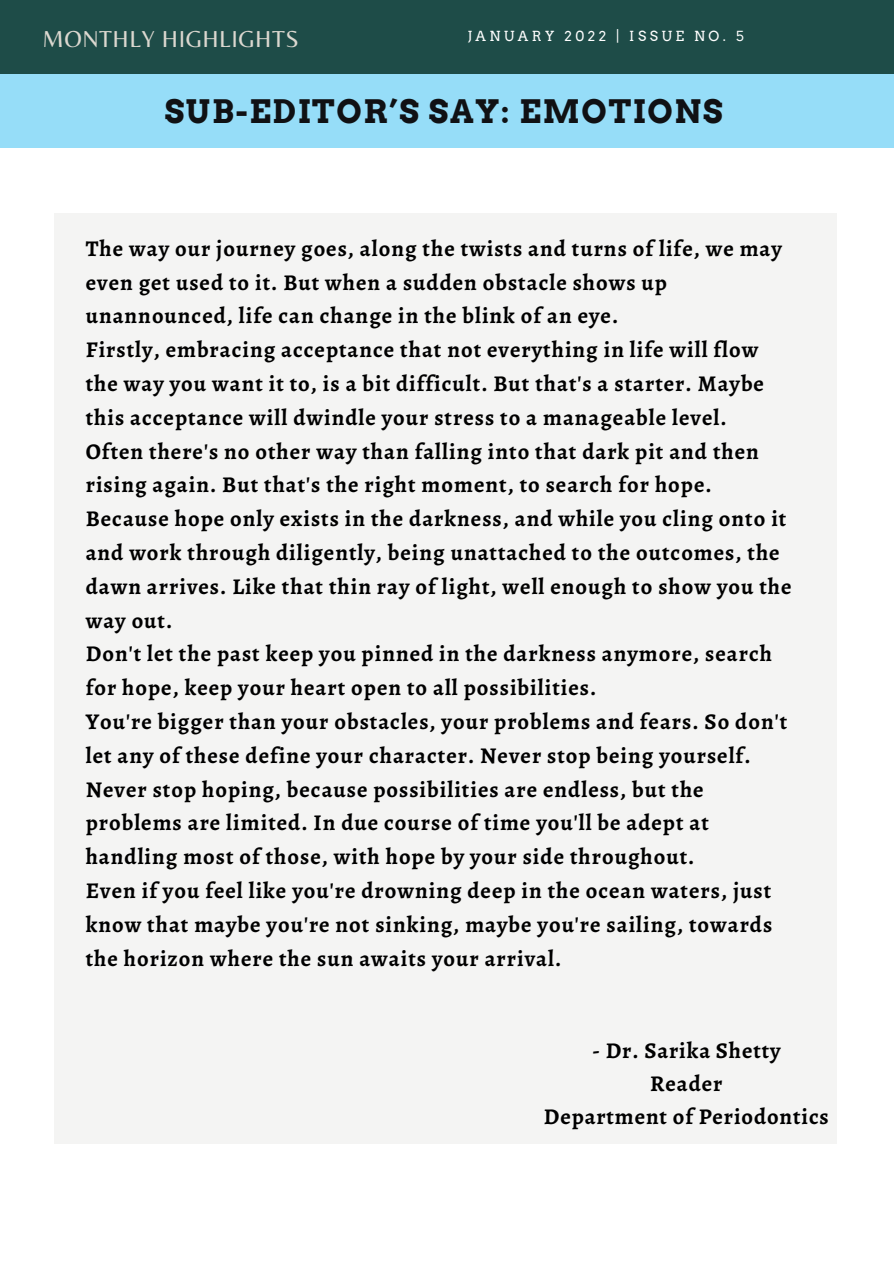
<style>
.page{position:relative;width:894px;height:1264px;background:#fff}
.page>*{position:absolute;margin:0;border:0;box-sizing:border-box;transform-origin:0 0}
.t1{font:700 32.4px "Arvo";letter-spacing:.05em;color:#101114}
.t2{font:24px "Belleza";letter-spacing:.02em;color:#dcd8d0}
.t3{font:700 22.5px/33.8px "Alegreya";letter-spacing:.045em;color:#000}
.t4{font:13.95px "Arvo";letter-spacing:.25em;color:#fff}
</style>
<div class="page">
<div style="left:0;top:0;width:893px;height:74px;background:#1e4c48"></div>
<div style="left:0;top:74px;width:893px;height:73px;background:#96ddf8"></div>
<div style="left:55px;top:214px;width:781px;height:930px;background:#f4f4f3"></div>
<p class="t2" style="left:43px;top:25px;width:257px">MONTHLY HIGHLIGHTS</p>
<p class="t4" style="left:467px;top:28px;width:278px">JANUARY 2022 | ISSUE NO. 5</p>
<h1 class="t1" style="left:165px;top:92px;width:559px">SUB-EDITOR’S SAY: EMOTIONS</h1>
<p class="t3" style="left:86px;top:231px;width:707px">The way our journey goes, along the twists and turns of life, we may even get used to it. But when a sudden obstacle shows up unannounced, life can change in the blink of an eye.<br>Firstly, embracing acceptance that not everything in life will flow the way you want it to, is a bit difficult. But that's a starter. Maybe this acceptance will dwindle your stress to a manageable level.<br>Often there's no other way than falling into that dark pit and then rising again. But that's the right moment, to search for hope.<br>Because hope only exists in the darkness, and while you cling onto it and work through diligently, being unattached to the outcomes, the dawn arrives. Like that thin ray of light, well enough to show you the way out.<br>Don't let the past keep you pinned in the darkness anymore, search for hope, keep your heart open to all possibilities.<br>You're bigger than your obstacles, your problems and fears. So don't let any of these define your character. Never stop being yourself.<br>Never stop hoping, because possibilities are endless, but the problems are limited. In due course of time you'll be adept at handling most of those, with hope by your side throughout.<br>Even if you feel like you're drowning deep in the ocean waters, just know that maybe you're not sinking, maybe you're sailing, towards the horizon where the sun awaits your arrival.</p>
<p class="t3" style="left:543px;top:1034px;width:286px;line-height:32.7px;text-align:center">- Dr. Sarika Shetty<br>Reader<br>Department of Periodontics</p>
</div>
